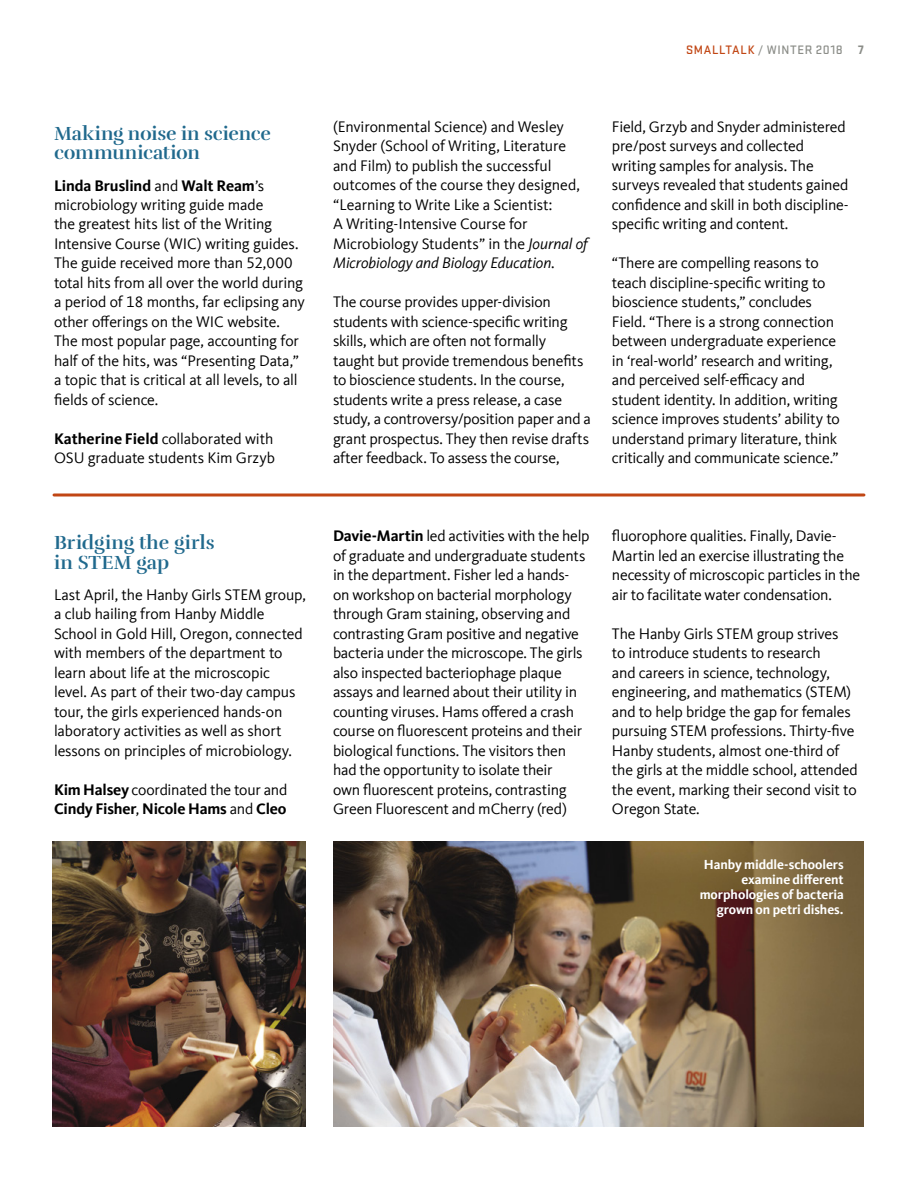
<style>
.page{position:relative;width:918px;height:1188px;background:#fff}
.page>*{position:absolute;margin:0;border:0;box-sizing:border-box;transform-origin:0 0}
.t1{font:19.5px/19.5px "Rufina Stencil Bold";color:#20698d}
.t2{font:15.75px/19.5px "Kievit Offc";letter-spacing:-.015em;color:#000}
.t3{font:700 15.75px/19.5px "Kievit Offc";letter-spacing:-.01em;color:#000}
.t4{font:700 13.5px/15px "Kievit Offc";letter-spacing:-.005em;color:#fff;text-align:right}
.t5{font:500 12.75px "Stratum 2";letter-spacing:.055em;color:#8b8d88}
.s1{font-weight:700}
.s2{font-weight:400}
.s3{color:#c14614}
.s4{font-weight:900}
.s5{font-style:italic}
</style>
<div class="page">
<img style="left:52px;top:842px;width:254px;height:284px">
<img style="left:333px;top:842px;width:531px;height:284px">
<hr style="left:54px;top:494px;width:810px;height:2px;background:#c14614">
<p class="t1" style="left:54px;top:124px;width:218px">Making noise in science communication</p>
<p class="t2" style="left:54px;top:176px;width:252px"><span class="s1">Linda Bruslind</span> and <span class="s1">Walt Ream</span>’s microbiology writing guide made<br>the greatest hits list of the Writing Intensive Course (WIC) writing guides.<br>The guide received more than 52,000 total hits from all over the world during a period of 18 months, far eclipsing any other offerings on the WIC website.<br>The most popular page, accounting for half of the hits, was “Presenting Data,” a topic that is critical at all levels, to all fields of science.</p>
<p class="t2" style="left:54px;top:429px;width:223px"><span class="s1">Katherine Field</span> collaborated with<br>OSU graduate students Kim Grzyb</p>
<p class="t1" style="left:54px;top:533px;width:162px">Bridging the girls in STEM gap</p>
<p class="t2" style="left:54px;top:585px;width:253px">Last April, the Hanby Girls STEM group, a club hailing from Hanby Middle School in Gold Hill, Oregon, connected with members of the department to learn about life at the microscopic level. As part of their two-day campus tour, the girls experienced hands-on laboratory activities as well as short lessons on principles of microbiology.</p>
<p class="t3" style="left:54px;top:780px;width:235px">Kim Halsey <span class="s2">coordinated the tour and<br></span>Cindy Fisher<span class="s2">,</span> Nicole Hams <span class="s2">and</span> Cleo</p>
<p class="t5" style="left:686px;top:41px;width:179px"><span class="s3">SMALLTALK</span> / WINTER 2018 <span class="s4">7</span></p>
<p class="t2" style="left:333px;top:117px;width:257px">(Environmental Science) and Wesley Snyder (School of Writing, Literature and Film) to publish the successful outcomes of the course they designed, “Learning to Write Like a Scientist:<br>A Writing-Intensive Course for Microbiology Students” in the <span class="s5">Journal of Microbiology and Biology Education</span>.</p>
<p class="t2" style="left:333px;top:293px;width:259px">The course provides upper-division students with science-specific writing skills, which are often not formally taught but provide tremendous benefits to bioscience students. In the course, students write a press release, a case study, a controversy/position paper and a grant prospectus. They then revise drafts after feedback. To assess the course,</p>
<p class="t2" style="left:612px;top:117px;width:238px">Field, Grzyb and Snyder administered pre/post surveys and collected writing samples for analysis. The surveys revealed that students gained confidence and skill in both discipline&shy;specific writing and content.</p>
<p class="t2" style="left:612px;top:254px;width:229px">“There are compelling reasons to teach discipline-specific writing to bioscience students,” concludes Field. “There is a strong connection between undergraduate experience in ‘real-world’ research and writing, and perceived self-efficacy and student identity. In addition, writing science improves students’ ability to understand primary literature, think critically and communicate science.”</p>
<p class="t2" style="left:333px;top:527px;width:258px"><span class="s1">Davie-Martin</span> led activities with the help of graduate and undergraduate students in the department. Fisher led a hands&shy;on workshop on bacterial morphology through Gram staining, observing and contrasting Gram positive and negative bacteria under the microscope. The girls also inspected bacteriophage plaque assays and learned about their utility in counting viruses. Hams offered a crash course on fluorescent proteins and their biological functions. The visitors then had the opportunity to isolate their<br>own fluorescent proteins, contrasting Green Fluorescent and mCherry (red)</p>
<p class="t2" style="left:612px;top:527px;width:250px">fluorophore qualities. Finally, Davie-Martin led an exercise illustrating the necessity of microscopic particles in the air to facilitate water condensation.</p>
<p class="t2" style="left:612px;top:624px;width:247px">The Hanby Girls STEM group strives<br>to introduce students to research<br>and careers in science, technology, engineering, and mathematics (STEM) and to help bridge the gap for females pursuing STEM professions. Thirty-five Hanby students, almost one-third of the girls at the middle school, attended the event, marking their second visit to Oregon State.</p>
<p class="t4" style="left:700px;top:857px;width:146px">Hanby middle-schoolers examine different morphologies of bacteria grown on petri dishes.</p>
</div>
